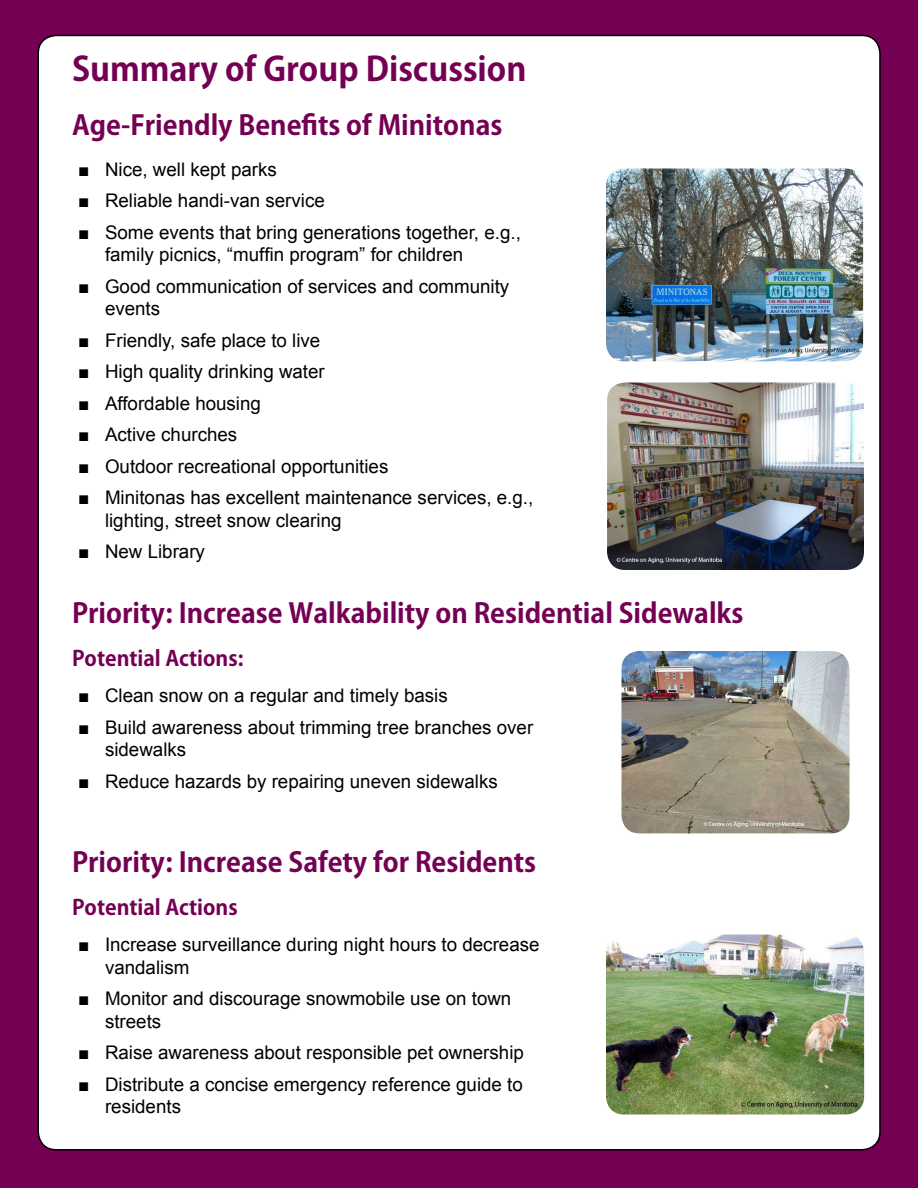
<style>
.page{position:relative;width:918px;height:1188px;background:#740054}
.page>*{position:absolute;margin:0;border:0;box-sizing:border-box;transform-origin:0 0}
.t1{font:700 33px "Koz Go Pro";color:#740054}
.t2{font:700 27px "Koz Go Pro";color:#740054}
.t3{font:700 21px "Koz Go Pro";color:#740054}
.t4{font:18.75px/22.5px "Arial";color:#000}
</style>
<div class="page">
<div style="left:38px;top:35px;width:842px;height:1115px;background:#fff;border-radius:18px"></div>
<img style="left:607px;top:382px;width:257px;height:188px">
<img style="left:621px;top:651px;width:228px;height:182px">
<img style="left:606px;top:169px;width:257px;height:192px">
<img style="left:606px;top:934px;width:258px;height:180px">
<h1 class="t1" style="left:72px;top:47px;width:456px">Summary of Group Discussion</h1>
<h2 class="t2" style="left:72px;top:108px;width:432px">Age-Friendly Benefits of Minitonas</h2>
<p class="t4" style="left:78px;top:158px;width:200px">■ Nice, well kept parks</p>
<p class="t4" style="left:78px;top:190px;width:248px">■ Reliable handi-van service</p>
<p class="t4" style="left:105px;top:221px;width:417px;text-indent:-27px">■ Some events that bring generations together, e.g., family picnics, “muffin program” for children</p>
<p class="t4" style="left:105px;top:275px;width:406px;text-indent:-27px">■ Good communication of services and community events</p>
<p class="t4" style="left:78px;top:329px;width:244px">■ Friendly, safe place to live</p>
<p class="t4" style="left:78px;top:361px;width:248px">■ High quality drinking water</p>
<p class="t4" style="left:78px;top:392px;width:184px">■ Affordable housing</p>
<p class="t4" style="left:78px;top:424px;width:161px">■ Active churches</p>
<p class="t4" style="left:78px;top:455px;width:312px">■ Outdoor recreational opportunities</p>
<p class="t4" style="left:105px;top:487px;width:430px;text-indent:-27px">■ Minitonas has excellent maintenance services, e.g., lighting, street snow clearing</p>
<p class="t4" style="left:78px;top:541px;width:129px">■ New Library</p>
<h2 class="t2" style="left:72px;top:596px;width:673px">Priority: Increase Walkability on Residential Sidewalks</h2>
<p class="t3" style="left:72px;top:645px;width:173px">Potential Actions:</p>
<p class="t4" style="left:78px;top:685px;width:371px">■ Clean snow on a regular and timely basis</p>
<p class="t4" style="left:105px;top:716px;width:430px;text-indent:-27px">■ Build awareness about trimming tree branches over sidewalks</p>
<p class="t4" style="left:78px;top:770px;width:421px">■ Reduce hazards by repairing uneven sidewalks</p>
<h2 class="t2" style="left:72px;top:845px;width:466px">Priority: Increase Safety for Residents</h2>
<p class="t3" style="left:72px;top:894px;width:167px">Potential Actions</p>
<p class="t4" style="left:105px;top:934px;width:436px;text-indent:-27px">■ Increase surveillance during night hours to decrease vandalism</p>
<p class="t4" style="left:105px;top:988px;width:408px;text-indent:-27px">■ Monitor and discourage snowmobile use on town streets</p>
<p class="t4" style="left:78px;top:1042px;width:447px">■ Raise awareness about responsible pet ownership</p>
<p class="t4" style="left:105px;top:1073px;width:419px;text-indent:-27px">■ Distribute a concise emergency reference guide to residents</p>
</div>
